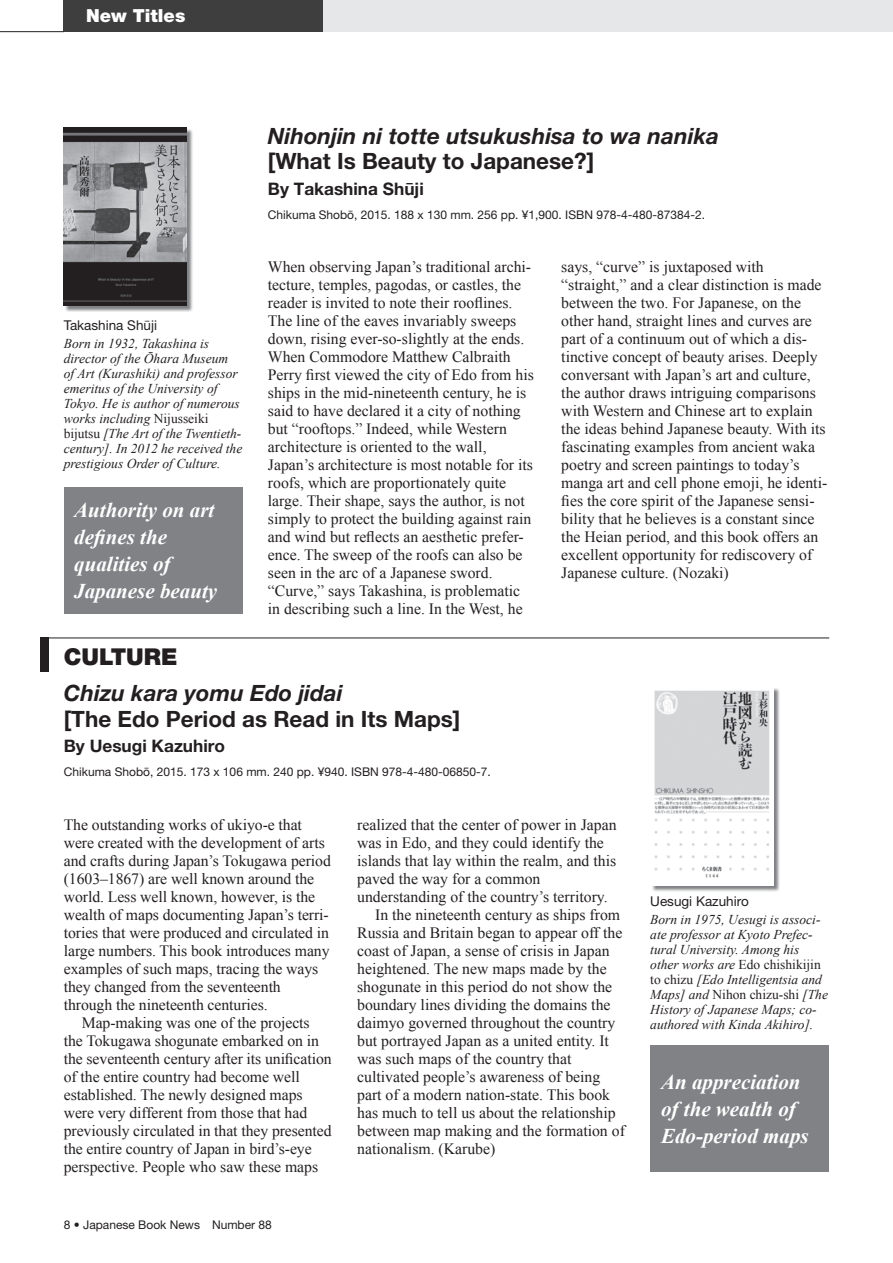
<style>
.page{position:relative;width:893px;height:1263px;background:#fff}
.page>*{position:absolute;margin:0;border:0;box-sizing:border-box;transform-origin:0 0}
.t1{font:900 23.25px "Helvetica Neue LT Pro";color:#231f20}
.t2{font:italic 700 22.5px "Helvetica Neue LT Pro";color:#231f20}
.t3{font:700 22.5px "Helvetica Neue LT Pro";color:#231f20}
.t4{font:italic 700 21px/27px "Times New Roman";color:#fff}
.t5{font:900 18px "Helvetica Neue LT Pro";color:#fff}
.t6{font:700 17.25px "Helvetica Neue LT Pro";color:#231f20}
.t7{font:15.75px/18px "Times New Roman";color:#231f20}
.t8{font:italic 13.5px/15px "Times New Roman";color:#231f20}
.t9{font:13.5px "Helvetica Neue LT Pro";color:#231f20}
.t10{font:12px "Helvetica Neue LT Pro";color:#231f20}
.s1{font-style:normal}
</style>
<div class="page">
<div style="left:64px;top:0;width:829px;height:32px;background:#e6e7e9"></div>
<div style="left:64px;top:0;width:259px;height:32px;background:#3e3e3f"></div>
<hr style="left:0;top:31px;width:64px;height:1px;background:#231f20">
<div style="left:651px;top:1046px;width:178px;height:126px;background:#808285"></div>
<div style="left:64px;top:488px;width:178px;height:126px;background:#808285"></div>
<div style="left:40px;top:638px;width:9px;height:34px;background:#231f20"></div>
<hr style="left:40px;top:638px;width:789px;height:1px;background:#231f20">
<svg style="left:64px;top:129px;width:129px;height:183px;background:#a5a6a8"></svg>
<img style="left:64px;top:128px;width:123px;height:177px">
<svg style="left:652px;top:688px;width:128px;height:204px"></svg>
<img style="left:652px;top:688px;width:121px;height:198px">
<p class="t5" style="left:86px;top:5px;width:101px">New Titles</p>
<p class="t9" style="left:64px;top:317px;width:95px">Takashina Shūji</p>
<p class="t8" style="left:64px;top:336px;width:180px">Born in 1932, Takashina is director of the Ōhara Museum<br>of Art (Kurashiki) and professor emeritus of the University of<br>Tokyo. He is author of numerous works including <span class="s1">Nijusseiki bijutsu</span> [The Art of the Twentieth&shy;century]. In 2012 he received the prestigious Order of Culture.</p>
<h3 class="t4" style="left:74px;top:496px;width:144px">Authority on art defines the qualities of<br>Japanese beauty</h3>
<h1 class="t1" style="left:64px;top:643px;width:113px">CULTure</h1>
<h2 class="t2" style="left:268px;top:122px;width:453px">Nihonjin ni totte utsukushisa to wa nanika</h2>
<h2 class="t3" style="left:268px;top:147px;width:328px">[What Is Beauty to Japanese?]</h2>
<p class="t6" style="left:268px;top:178px;width:157px">By Takashina Shūji</p>
<p class="t10" style="left:268px;top:207px;width:439px">Chikuma Shobō, 2015. 188 x 130 mm. 256 pp. ¥1,900. ISBN 978-4-480-87384-2.</p>
<p class="t7" style="left:268px;top:257px;width:267px">When observing Japan’s traditional archi&shy;tecture, temples, pagodas, or castles, the reader is invited to note their rooflines.<br>The line of the eaves invariably sweeps down, rising ever-so-slightly at the ends.<br>When Commodore Matthew Calbraith Perry first viewed the city of Edo from his ships in the mid-nineteenth century, he is said to have declared it a city of nothing but “rooftops.” Indeed, while Western architecture is oriented to the wall, Japan’s architecture is most notable for its roofs, which are proportionately quite large. Their shape, says the author, is not simply to protect the building against rain and wind but reflects an aesthetic prefer&shy;ence. The sweep of the roofs can also be seen in the arc of a Japanese sword. “Curve,” says Takashina, is problematic in describing such a line. In the West, he</p>
<p class="t7" style="left:561px;top:257px;width:267px">says, “curve” is juxtaposed with “straight,” and a clear distinction is made between the two. For Japanese, on the other hand, straight lines and curves are part of a continuum out of which a dis&shy;tinctive concept of beauty arises. Deeply conversant with Japan’s art and culture, the author draws intriguing comparisons with Western and Chinese art to explain the ideas behind Japanese beauty. With its fascinating examples from ancient waka poetry and screen paintings to today’s manga art and cell phone emoji, he identi&shy;fies the core spirit of the Japanese sensi&shy;bility that he believes is a constant since the Heian period, and this book offers an excellent opportunity for rediscovery of Japanese culture. (Nozaki)</p>
<h2 class="t2" style="left:64px;top:679px;width:280px">Chizu kara yomu Edo jidai</h2>
<h2 class="t3" style="left:64px;top:705px;width:398px">[The Edo Period as Read in Its Maps]</h2>
<p class="t6" style="left:64px;top:736px;width:163px">By Uesugi Kazuhiro</p>
<p class="t10" style="left:64px;top:765px;width:429px">Chikuma Shobō, 2015. 173 x 106 mm. 240 pp. ¥940. ISBN 978-4-480-06850-7.</p>
<p class="t7" style="left:64px;top:815px;width:269px">The outstanding works of ukiyo-e that were created with the development of arts and crafts during Japan’s Tokugawa period (1603–1867) are well known around the world. Less well known, however, is the wealth of maps documenting Japan’s terri&shy;tories that were produced and circulated in large numbers. This book introduces many examples of such maps, tracing the ways they changed from the seventeenth through the nineteenth centuries.</p>
<p class="t7" style="left:64px;top:1013px;width:269px;text-indent:18px">Map-making was one of the projects the Tokugawa shogunate embarked on in the seventeenth century after its unification of the entire country had become well established. The newly designed maps were very different from those that had previously circulated in that they presented the entire country of Japan in bird’s-eye perspective. People who saw these maps</p>
<p class="t7" style="left:357px;top:815px;width:261px">realized that the center of power in Japan</p>
<p class="t7" style="left:357px;top:833px;width:248px">was in Edo, and they could identify the</p>
<p class="t7" style="left:357px;top:851px;width:260px">islands that lay within the realm, and this</p>
<p class="t7" style="left:357px;top:869px;width:185px">paved the way for a common</p>
<p class="t7" style="left:357px;top:887px;width:252px">understanding of the country’s territory.</p>
<p class="t7" style="left:375px;top:905px;width:246px">In the nineteenth century as ships from</p>
<p class="t7" style="left:357px;top:923px;width:267px">Russia and Britain began to appear off the</p>
<p class="t7" style="left:357px;top:941px;width:254px">coast of Japan, a sense of crisis in Japan</p>
<p class="t7" style="left:357px;top:959px;width:251px">heightened. The new maps made by the</p>
<p class="t7" style="left:357px;top:977px;width:257px">shogunate in this period do not show the</p>
<p class="t7" style="left:357px;top:995px;width:255px">boundary lines dividing the domains the</p>
<p class="t7" style="left:357px;top:1013px;width:260px">daimyo governed throughout the country</p>
<p class="t7" style="left:357px;top:1031px;width:253px">but portrayed Japan as a united entity. It</p>
<p class="t7" style="left:357px;top:1049px;width:216px">was such maps of the country that</p>
<p class="t7" style="left:357px;top:1067px;width:245px">cultivated people’s awareness of being</p>
<p class="t7" style="left:357px;top:1085px;width:254px">part of a modern nation-state. This book</p>
<p class="t7" style="left:357px;top:1103px;width:260px">has much to tell us about the relationship</p>
<p class="t7" style="left:357px;top:1121px;width:269px">between map making and the formation of</p>
<p class="t7" style="left:357px;top:1139px;width:140px">nationalism. (Karube)</p>
<p class="t10" style="left:64px;top:1218px;width:210px">8 • Japanese Book News Number 88</p>
<p class="t9" style="left:650px;top:893px;width:100px">Uesugi Kazuhiro</p>
<p class="t8" style="left:650px;top:911px;width:179px">Born in 1975, Uesugi is associ&shy;ate professor at Kyoto Prefec&shy;tural University. Among his other works are <span class="s1">Edo chishikijin to chizu</span> [Edo Intelligentsia and<br>Maps] and <span class="s1">Nihon chizu-shi</span> [The<br>History of Japanese Maps; co&shy;authored with Kinda Akihiro].</p>
<h3 class="t4" style="left:661px;top:1067px;width:149px">An appreciation of the wealth of<br>Edo-period maps</h3>
</div>
